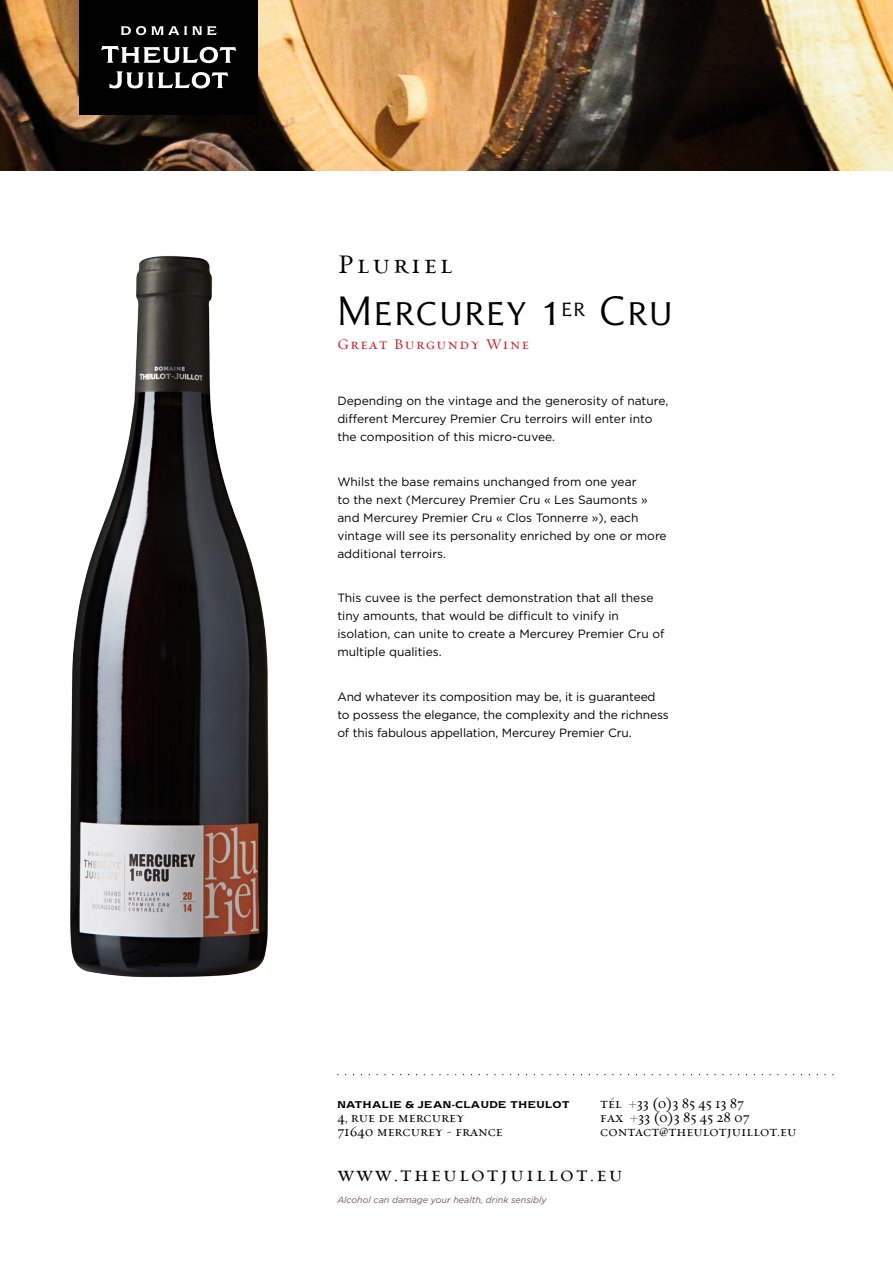
<style>
.page{position:relative;width:893px;height:1263px;background:#fff}
.page>*{position:absolute;margin:0;border:0;box-sizing:border-box;transform-origin:0 0}
.t1{font:43.2px "Nerva SC";letter-spacing:.06em;color:#000}
.t2{font:27.15px "Requiem Text HTF Small Caps";letter-spacing:.1em;color:#000}
.t3{font:21px "Requiem Text HTF Small Caps";letter-spacing:.1em;color:#000}
.t4{font:15px "Requiem Text HTF Small Caps";letter-spacing:.1em;color:#d61726}
.t5{font:14.25px/14.2px "Requiem Text HTF Small Caps";color:#000}
.t6{font:12px/18px "Gotham";color:#000}
.t7{font:italic 9px "Gotham";color:#6b5955}
.t8{font:8.25px "Newtext Demi";letter-spacing:.05em;color:#000}
</style>
<div class="page">
<img style="left:0;top:0;width:893px;height:170px">
<img style="left:70px;top:256px;width:199px;height:722px">
<div style="left:80px;top:0;width:178px;height:115px;background:#000"></div>
<svg style="left:121px;top:26px;width:96px;height:9px"></svg>
<svg style="left:101px;top:46px;width:135px;height:17px"></svg>
<svg style="left:109px;top:71px;width:119px;height:17px"></svg>
<h2 class="t2" style="left:337px;top:248px;width:117px">Pluriel</h2>
<h1 class="t1" style="left:337px;top:285px;width:336px">Mercurey 1<sup>er</sup> Cru</h1>
<p class="t4" style="left:337px;top:335px;width:193px">Great Burgundy Wine</p>
<p class="t6" style="left:337px;top:392px;width:333px">Depending on the vintage and the generosity of nature, different Mercurey Premier Cru terroirs will enter into the composition of this micro-cuvee.</p>
<p class="t6" style="left:337px;top:472px;width:331px">Whilst the base remains unchanged from one year<br>to the next (Mercurey Premier Cru « Les Saumonts » and Mercurey Premier Cru « Clos Tonnerre »), each vintage will see its personality enriched by one or more additional terroirs.</p>
<p class="t6" style="left:337px;top:589px;width:329px">This cuvee is the perfect demonstration that all these tiny amounts, that would be difficult to vinify in isolation, can unite to create a Mercurey Premier Cru of multiple qualities.</p>
<p class="t6" style="left:337px;top:687px;width:333px">And whatever its composition may be, it is guaranteed to possess the elegance, the complexity and the richness of this fabulous appellation, Mercurey Premier Cru.</p>
<p class="t5" style="left:600px;top:1096px;width:198px">tél +33 (0)3 85 45 13 87<br>fax +33 (0)3 85 45 28 07 contact@theulotjuillot.eu</p>
<h3 class="t3" style="left:337px;top:1162px;width:287px">www.theulotjuillot.eu</h3>
<p class="t7" style="left:337px;top:1194px;width:211px">Alcohol can damage your health, drink sensibly</p>
<p class="t8" style="left:337px;top:1098px;width:234px">NATHALIE &amp; JEAN-CLAUDE THEULOT</p>
<p class="t5" style="left:337px;top:1110px;width:167px">4, rue de mercurey<br>71640 mercurey - france</p>
</div>
